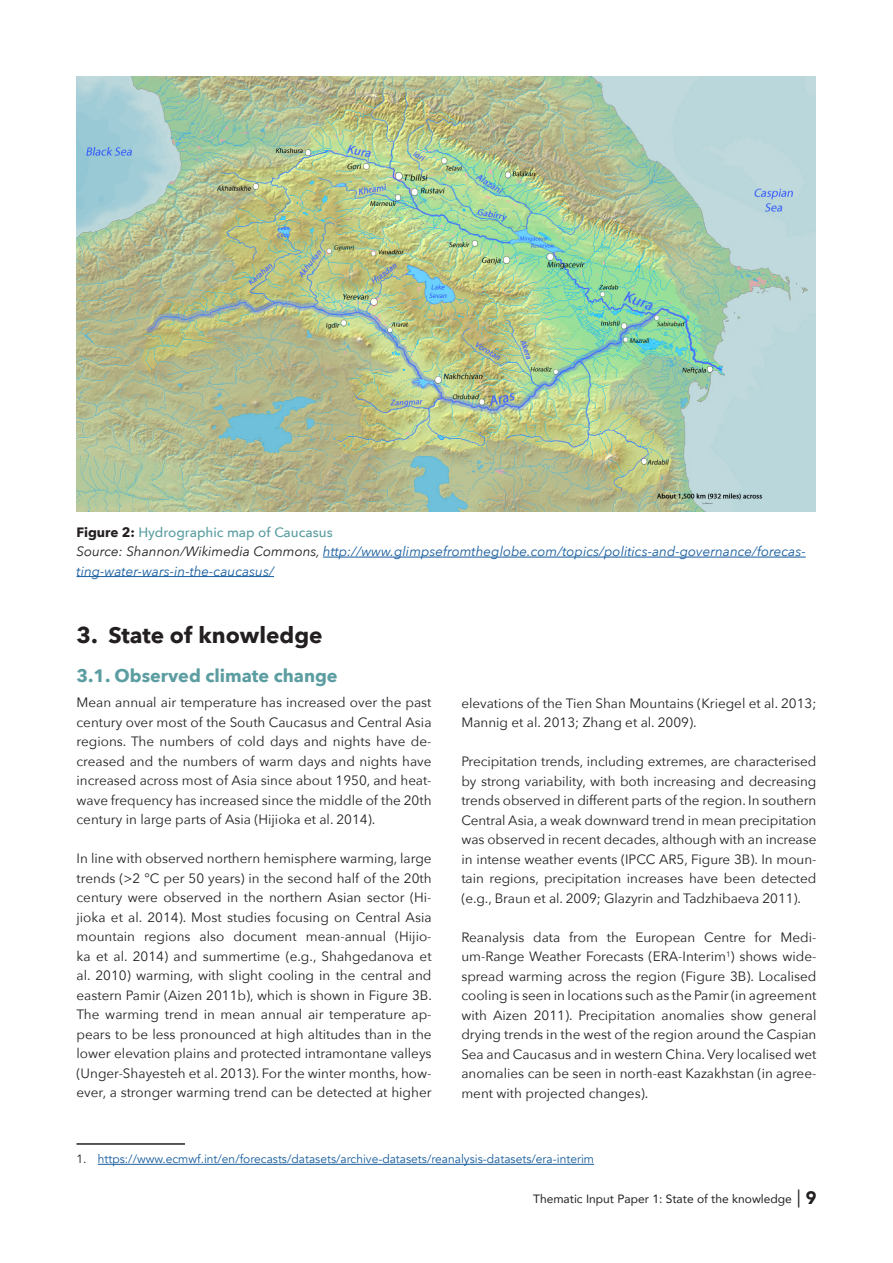
<style>
.page{position:relative;width:893px;height:1263px;background:#fff}
.page>*{position:absolute;margin:0;border:0;box-sizing:border-box;transform-origin:0 0}
.t1{font:700 22.5px "Avenir Next";color:#231f20}
.t2{font:700 18px "Avenir Next";color:#5c9da1}
.t3{font:13.5px/19.5px "Avenir Next";color:#231f20;text-align:justify}
.t4{font:italic 13.5px/19.5px "Avenir Next";color:#175d9e}
.t5{font:500 13.5px "Avenir Next";color:#5c9da1}
.t6{font:12px "Avenir";color:#175d9e}
.t7{font:12px "Avenir";color:#231f20}
.s1{font-weight:700;color:#231f20}
.s2{color:#231f20}
.s3{font-size:18px}
.s4{font-weight:900;font-size:18px}
</style>
<div class="page">
<hr style="left:323px;top:557px;width:483px;height:1px;background:#175d9e">
<hr style="left:77px;top:576px;width:197px;height:1px;background:#175d9e">
<img style="left:77px;top:77px;width:739px;height:434px">
<hr style="left:98px;top:1164px;width:496px;height:1px;background:#175d9e">
<hr style="left:77px;top:1143px;width:108px;height:2px;background:#231f20">
<p class="t5" style="left:77px;top:520px;width:258px"><span class="s1">Figure 2:</span> Hydrographic map of Caucasus</p>
<p class="t4" style="left:77px;top:541px;width:731px"><span class="s2">Source: Shannon/Wikimedia Commons,</span> http://www.glimpsefromtheglobe.com/topics/politics-and-governance/forecas&shy;ting-water-wars-in-the-caucasus/</p>
<p class="t1" style="left:77px;top:615px;width:248px">3. State of knowledge</p>
<p class="t2" style="left:77px;top:660px;width:263px">3.1. Observed climate change</p>
<p class="t3" style="left:77px;top:692px;width:357px">Mean annual air temperature has increased over the past century over most of the South Caucasus and Central Asia regions. The numbers of cold days and nights have de&shy;creased and the numbers of warm days and nights have increased across most of Asia since about 1950, and heat&shy;wave frequency has increased since the middle of the 20th century in large parts of Asia (Hijioka et al. 2014).</p>
<p class="t3" style="left:77px;top:848px;width:357px">In line with observed northern hemisphere warming, large trends (&gt;2 °C per 50 years) in the second half of the 20th century were observed in the northern Asian sector (Hi&shy;jioka et al. 2014). Most studies focusing on Central Asia mountain regions also document mean-annual (Hijio&shy;ka et al. 2014) and summertime (e.g., Shahgedanova et al. 2010) warming, with slight cooling in the central and eastern Pamir (Aizen 2011b), which is shown in Figure 3B.<br>The warming trend in mean annual air temperature ap&shy;pears to be less pronounced at high altitudes than in the lower elevation plains and protected intramontane valleys (Unger-Shayesteh et al. 2013). For the winter months, how&shy;ever, a stronger warming trend can be detected at higher</p>
<p class="t3" style="left:461px;top:692px;width:357px">elevations of the Tien Shan Mountains (Kriegel et al. 2013;<br>Mannig et al. 2013; Zhang et al. 2009).</p>
<p class="t3" style="left:461px;top:751px;width:357px">Precipitation trends, including extremes, are characterised by strong variability, with both increasing and decreasing trends observed in different parts of the region. In southern Central Asia, a weak downward trend in mean precipitation was observed in recent decades, although with an increase in intense weather events (IPCC AR5, Figure 3B). In moun&shy;tain regions, precipitation increases have been detected (e.g., Braun et al. 2009; Glazyrin and Tadzhibaeva 2011).</p>
<p class="t3" style="left:461px;top:926px;width:357px">Reanalysis data from the European Centre for Medi&shy;um-Range Weather Forecasts (ERA-Interim<sup>1</sup>) shows wide&shy;spread warming across the region (Figure 3B). Localised cooling is seen in locations such as the Pamir (in agreement with Aizen 2011). Precipitation anomalies show general drying trends in the west of the region around the Caspian Sea and Caucasus and in western China. Very localised wet anomalies can be seen in north-east Kazakhstan (in agree&shy;ment with projected changes).</p>
<p class="t6" style="left:77px;top:1152px;width:519px"><span class="s2">1.</span> https://www.ecmwf.int/en/forecasts/datasets/archive-datasets/reanalysis-datasets/era-interim</p>
<p class="t7" style="left:533px;top:1189px;width:285px">Thematic Input Paper 1: State of the knowledge <span class="s3">|</span> <span class="s4">9</span></p>
</div>
